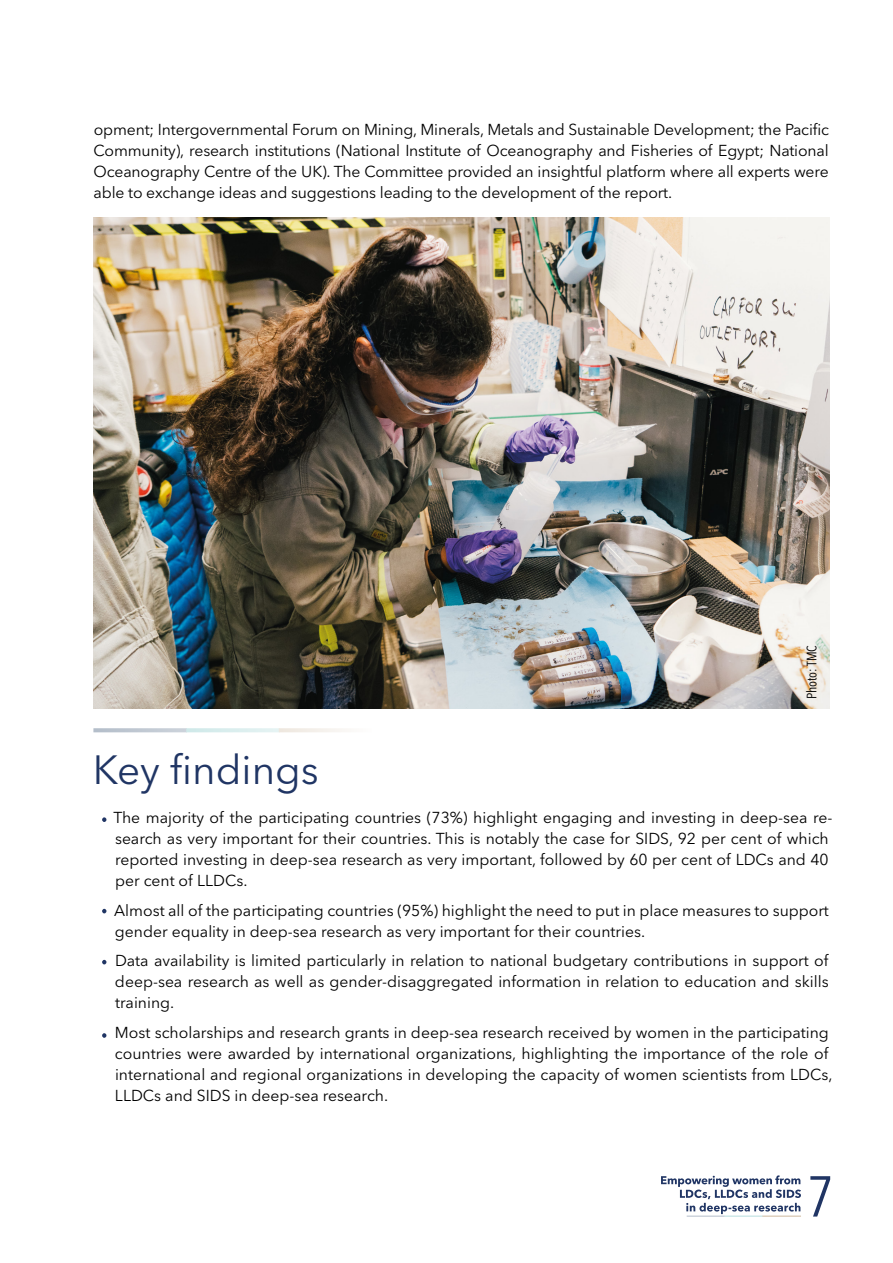
<style>
.page{position:relative;width:893px;height:1263px;background:#fff}
.page>*{position:absolute;margin:0;border:0;box-sizing:border-box;transform-origin:0 0}
.t1{font:condensed 57px "Avenir Next LT Pro";color:#203564}
.t2{font:40.5px "Avenir Next LT Pro";color:#203564}
.t3{font:15.75px/21px "Avenir Next LT Pro";color:#000}
.t4{font:condensed 13.5px "Avenir Next LT Pro";color:#000}
</style>
<div class="page">
<svg style="left:102px;top:817px;width:4px;height:5px"></svg>
<svg style="left:102px;top:909px;width:4px;height:4px"></svg>
<svg style="left:102px;top:960px;width:4px;height:4px"></svg>
<svg style="left:102px;top:1033px;width:4px;height:5px"></svg>
<svg style="left:661px;top:1175px;width:140px;height:39px"></svg>
<hr style="left:687px;top:1215px;width:38px;height:1px;background:#b4beca">
<hr style="left:725px;top:1215px;width:38px;height:1px;background:#b7dede">
<hr style="left:762px;top:1215px;width:39px;height:1px;background:#ceb99f">
<svg style="left:93px;top:728px;width:93px;height:4px"></svg>
<svg style="left:186px;top:728px;width:93px;height:4px"></svg>
<svg style="left:279px;top:728px;width:66px;height:4px"></svg>
<img style="left:94px;top:217px;width:735px;height:491px">
<p class="t3" style="left:94px;top:119px;width:737px;text-align:justify">opment; Intergovernmental Forum on Mining, Minerals, Metals and Sustainable Development; the Pacific Community), research institutions (National Institute of Oceanography and Fisheries of Egypt; National Oceanography Centre of the UK). The Committee provided an insightful platform where all experts were able to exchange ideas and suggestions leading to the development of the report.</p>
<p class="t4" style="left:804px;top:699px;width:56px;rotate:-90deg">Photo: TMC</p>
<h2 class="t2" style="left:93px;top:746px;width:227px">Key findings</h2>
<p class="t3" style="left:113px;top:807px;width:721px">The majority of the participating countries (73%) highlight engaging and investing in deep-sea re&shy;search as very important for their countries. This is notably the case for SIDS, 92 per cent of which reported investing in deep-sea research as very important, followed by 60 per cent of LDCs and 40 per cent of LLDCs.</p>
<p class="t3" style="left:114px;top:900px;width:716px">Almost all of the participating countries (95%) highlight the need to put in place measures to support gender equality in deep-sea research as very important for their countries.</p>
<p class="t3" style="left:115px;top:950px;width:715px;text-align:justify">Data availability is limited particularly in relation to national budgetary contributions in support of deep-sea research as well as gender-disaggregated information in relation to education and skills training.</p>
<p class="t3" style="left:115px;top:1022px;width:719px">Most scholarships and research grants in deep-sea research received by women in the participating countries were awarded by international organizations, highlighting the importance of the role of international and regional organizations in developing the capacity of women scientists from LDCs, LLDCs and SIDS in deep-sea research.</p>
<h1 class="t1" style="left:807px;top:1162px;width:28px">7</h1>
</div>
